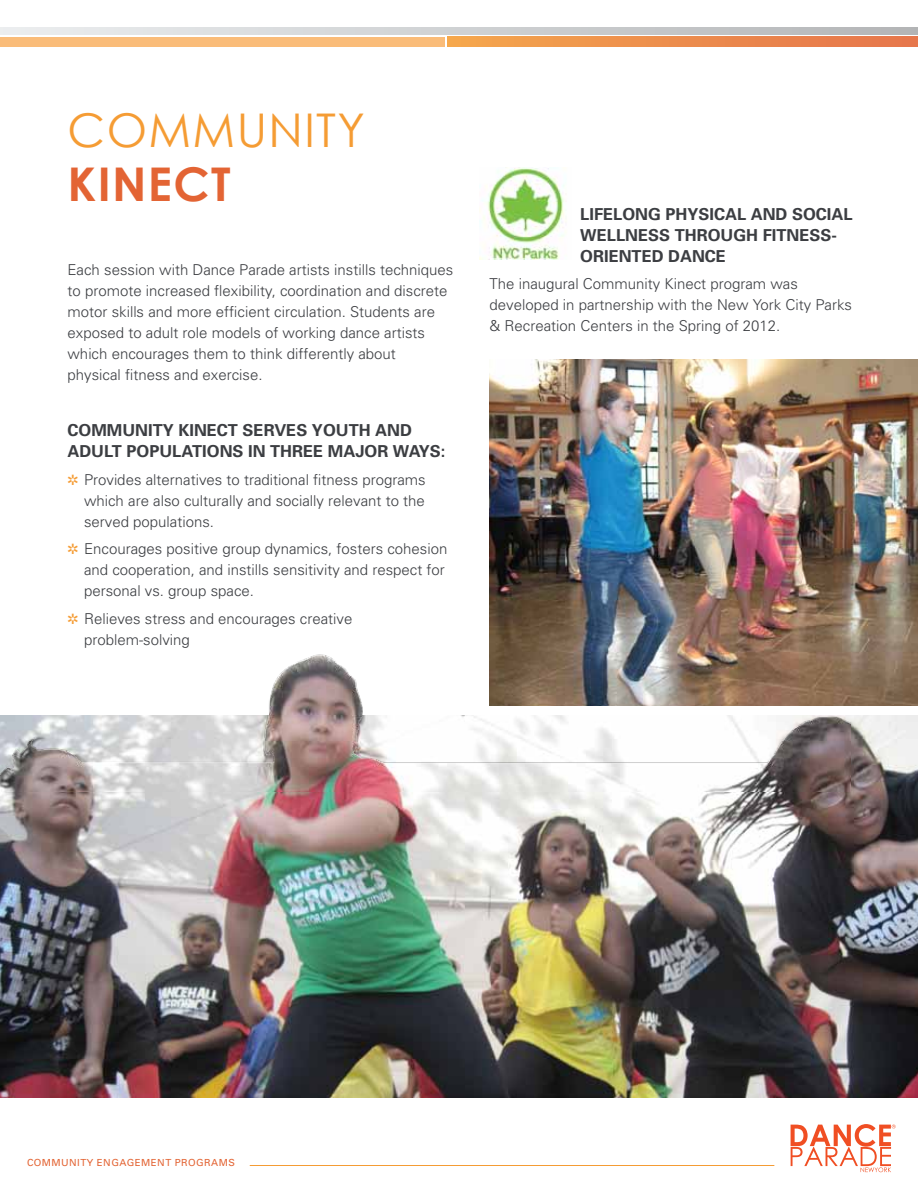
<style>
.page{position:relative;width:918px;height:1188px;background:#fff}
.page>*{position:absolute;margin:0;border:0;box-sizing:border-box;transform-origin:0 0}
.t1{font:46.5px "Century Gothic";letter-spacing:.03em;color:#f59c34}
.t2{font:700 46.5px "Century Gothic";letter-spacing:.03em;color:#e36434}
.t3{font:700 16.5px "Univers";color:#3c3e42}
.t4{font:300 15px/21px "Univers";color:#3c3e42}
.t5{font:9.75px "Univers";letter-spacing:.045em;color:#e36434}
.s1{color:#f59c34}
</style>
<div class="page">
<svg style="left:0;top:27px;width:918px;height:8px;background:#cfd1d3"></svg>
<div style="left:0;top:37px;width:445px;height:9px;background:#fabc79"></div>
<svg style="left:447px;top:37px;width:471px;height:9px;background:#ec8d4c"></svg>
<svg style="left:791px;top:1124px;width:105px;height:48px"></svg>
<hr style="left:250px;top:1165px;width:524px;height:1px;background:#f59c34">
<img style="left:489px;top:360px;width:429px;height:345px">
<img style="left:0;top:716px;width:918px;height:381px">
<img style="left:0;top:639px;width:850px;height:153px">
<img style="left:480px;top:168px;width:84px;height:91px">
<h1 class="t1" style="left:68px;top:102px;width:299px">COMMUNITY</h1>
<h1 class="t2" style="left:68px;top:155px;width:165px">KINECT</h1>
<p class="t4" style="left:68px;top:259px;width:387px">Each session with Dance Parade artists instills techniques to promote increased flexibility, coordination and discrete motor skills and more efficient circulation. Students are exposed to adult role models of working dance artists which encourages them to think differently about<br>physical fitness and exercise.</p>
<p class="t3" style="left:68px;top:421px;width:27px">COMM</p>
<p class="t3" style="left:122px;top:421px;width:78px">UNITY KINEC</p>
<p class="t3" style="left:228px;top:421px;width:27px">T SER</p>
<p class="t3" style="left:274px;top:421px;width:114px">VES YO UTH AND</p>
<p class="t3" style="left:68px;top:442px;width:71px">ADULT POP</p>
<p class="t3" style="left:159px;top:442px;width:54px">ULATIONS</p>
<p class="t3" style="left:248px;top:442px;width:55px">IN THREE</p>
<p class="t3" style="left:328px;top:442px;width:13px">MAJOR</p>
<p class="t3" style="left:393px;top:442px;width:54px">WAYS:</p>
<p class="t4" style="left:84px;top:469px;width:343px;text-align:justify;text-indent:-16px"><span class="s1">✲</span> Provides alternatives to traditional fitness programs which are also culturally and socially relevant to the served populations.</p>
<p class="t4" style="left:84px;top:539px;width:365px;text-indent:-16px"><span class="s1">✲</span> Encourages positive group dynamics, fosters cohesion and cooperation, and instills sensitivity and respect for personal vs. group space.</p>
<p class="t4" style="left:84px;top:608px;width:270px;text-indent:-16px"><span class="s1">✲</span> Relieves stress and encourages creative problem-solving</p>
<p class="t3" style="left:580px;top:204px;width:9px">LIFE</p>
<p class="t3" style="left:613px;top:204px;width:23px">LONG</p>
<p class="t3" style="left:666px;top:204px;width:44px">PHYSICA</p>
<p class="t3" style="left:737px;top:204px;width:27px">L AND</p>
<p class="t3" style="left:792px;top:204px;width:12px">SOCIA</p>
<p class="t3" style="left:843px;top:204px;width:11px">L</p>
<p class="t3" style="left:580px;top:225px;width:57px">WE LLNESS</p>
<p class="t3" style="left:675px;top:225px;width:124px">THROUGH FITNESS</p>
<p class="t3" style="left:831px;top:225px;width:7px">-</p>
<p class="t3" style="left:580px;top:246px;width:11px">ORIEN</p>
<p class="t3" style="left:632px;top:246px;width:49px">TED DANCE</p>
<p class="t4" style="left:490px;top:273px;width:364px">The inaugural Community Kinect program was developed in partnership with the N ew York City Parks &amp; Recreation Centers in the Spring of 2012.</p>
<p class="t5" style="left:27px;top:1157px;width:209px">COMMUNITY ENGAGEMENT PROGRAMS</p>
</div>
